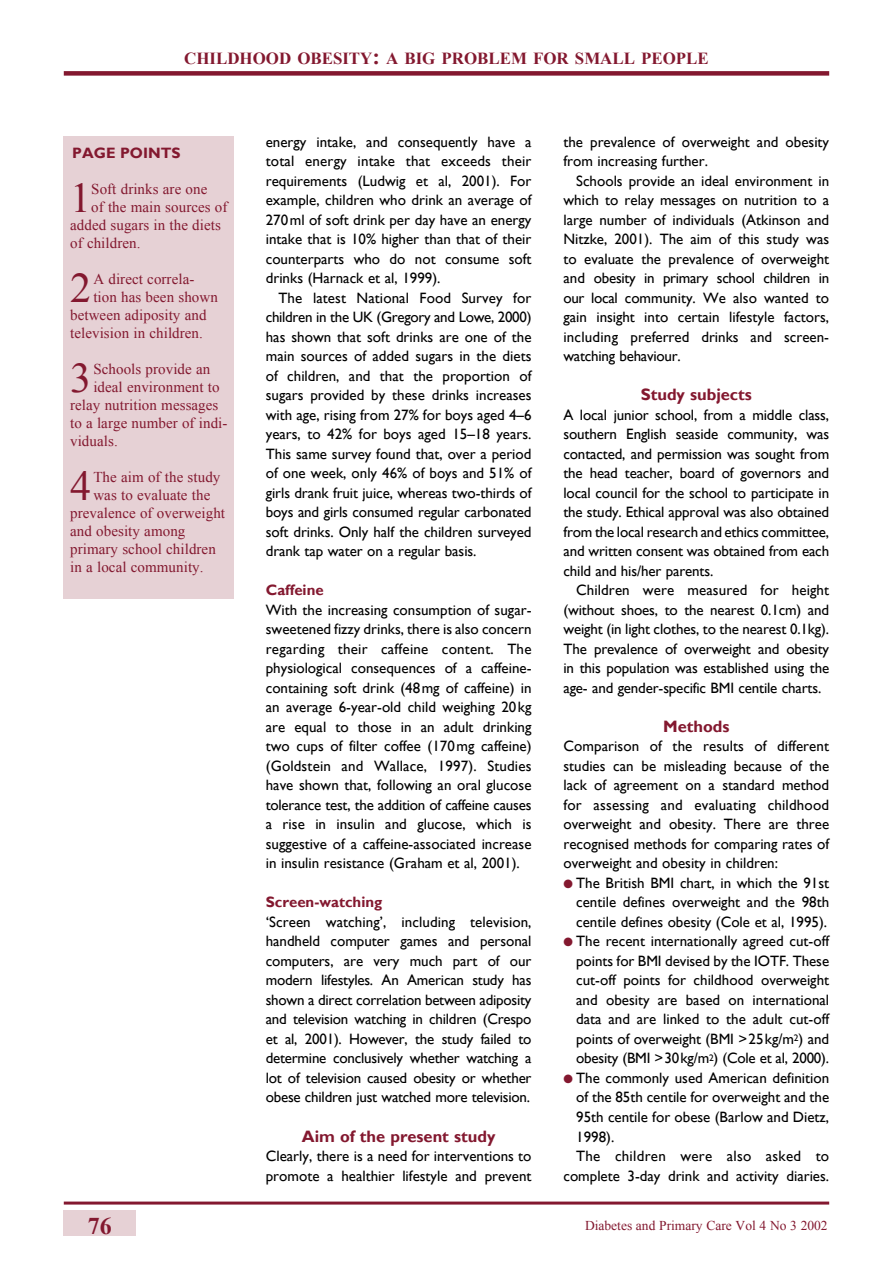
<style>
.page{position:relative;width:893px;height:1263px;background:#fff}
.page>*{position:absolute;margin:0;border:0;box-sizing:border-box;transform-origin:0 0}
.t1{font:42.15px "Times New Roman";color:#83182f}
.t2{font:700 24px "Times New Roman";color:#83182f}
.t3{font:700 16.8px "Times New Roman";color:#83182f}
.t4{font:700 16.5px "Gill Sans";color:#83182f}
.t5{font:15px/19.5px "Gill Sans";color:#000;text-align:justify}
.t6{font:15px "Times New Roman";letter-spacing:.005em;color:#83182f}
.t7{font:700 15px "Gill Sans";color:#83182f}
.t8{font:15px "Gill Sans";letter-spacing:.02em;color:#000}
.t9{font:13.5px "Times New Roman";color:#83182f}
.s1{font-size:22.5px}
.s2{color:#83182f}
</style>
<div class="page">
<div style="left:64px;top:1210px;width:72px;height:25px;background:#e6d1d5"></div>
<hr style="left:64px;top:1201px;width:765px;height:3px;background:#83182f">
<div style="left:64px;top:71px;width:765px;height:5px;background:#83182f"></div>
<div style="left:64px;top:136px;width:170px;height:463px;background:#e6d1d5"></div>
<p class="t3" style="left:184px;top:47px;width:526px">CHILDHOOD OBESITY<span class="s1">:</span> A BIG PROBLEM FOR SMALL PEOPLE</p>
<p class="t7" style="left:72px;top:144px;width:99px">Page points</p>
<h1 class="t1" style="left:70px;top:170px;width:23px">1</h1>
<p class="t6" style="left:91px;top:179px;width:118px">Soft drinks are one</p>
<p class="t6" style="left:91px;top:197px;width:138px">of the main sources of</p>
<p class="t6" style="left:70px;top:215px;width:152px">added sugars in the diets</p>
<p class="t6" style="left:70px;top:233px;width:72px">of children.</p>
<h1 class="t1" style="left:70px;top:260px;width:23px">2</h1>
<p class="t6" style="left:93px;top:269px;width:103px">A direct correla-</p>
<p class="t6" style="left:93px;top:287px;width:126px">tion has been shown</p>
<p class="t6" style="left:70px;top:305px;width:138px">between adiposity and</p>
<p class="t6" style="left:70px;top:323px;width:134px">television in children.</p>
<h1 class="t1" style="left:70px;top:350px;width:23px">3</h1>
<p class="t6" style="left:93px;top:359px;width:119px">Schools provide an</p>
<p class="t6" style="left:93px;top:377px;width:128px">ideal environment to</p>
<p class="t6" style="left:70px;top:395px;width:150px">relay nutrition messages</p>
<p class="t6" style="left:70px;top:413px;width:159px">to a large number of indi-</p>
<p class="t6" style="left:70px;top:431px;width:49px">viduals.</p>
<h1 class="t1" style="left:70px;top:458px;width:23px">4</h1>
<p class="t6" style="left:93px;top:467px;width:129px">The aim of the study</p>
<p class="t6" style="left:93px;top:485px;width:119px">was to evaluate the</p>
<p class="t6" style="left:70px;top:503px;width:156px">prevalence of overweight</p>
<p class="t6" style="left:70px;top:521px;width:117px">and obesity among</p>
<p class="t6" style="left:70px;top:539px;width:147px">primary school children</p>
<p class="t6" style="left:70px;top:557px;width:135px">in a local community.</p>
<p class="t5" style="left:266px;top:132px;width:267px">energy intake, and consequently have a total energy intake that exceeds their requirements (Ludwig et al, 2001). For example, children who drink an average of 270ml of soft drink per day have an energy intake that is 10% higher than that of their counterparts who do not consume soft drinks (Harnack et al, 1999).</p>
<p class="t5" style="left:266px;top:288px;width:267px;text-indent:13px">The latest National Food Survey for children in the UK (Gregory and Lowe, 2000) has shown that soft drinks are one of the main sources of added sugars in the diets of children, and that the proportion of sugars provided by these drinks increases with age, rising from 27% for boys aged 4–6 years, to 42% for boys aged 15–18 years.<br>This same survey found that, over a period of one week, only 46% of boys and 51% of girls drank fruit juice, whereas two-thirds of boys and girls consumed regular carbonated soft drinks. Only half the children surveyed drank tap water on a regular basis.</p>
<p class="t7" style="left:266px;top:581px;width:59px">Caffeine</p>
<p class="t5" style="left:266px;top:600px;width:267px">With the increasing consumption of sugar&shy;sweetened fizzy drinks, there is also concern regarding their caffeine content. The physiological consequences of a caffeine&shy;containing soft drink (48mg of caffeine) in an average 6-year-old child weighing 20kg are equal to those in an adult drinking two cups of filter coffee (170mg caffeine) (Goldstein and Wallace, 1997). Studies have shown that, following an oral glucose tolerance test, the addition of caffeine causes a rise in insulin and glucose, which is suggestive of a caffeine-associated increase in insulin resistance (Graham et al, 2001).</p>
<p class="t7" style="left:266px;top:893px;width:118px">Screen-watching</p>
<p class="t5" style="left:266px;top:912px;width:267px">‘Screen watching’, including television, handheld computer games and personal computers, are very much part of our modern lifestyles. An American study has shown a direct correlation between adiposity and television watching in children (Crespo et al, 2001). However, the study failed to determine conclusively whether watching a lot of television caused obesity or whether obese children just watched more television.</p>
<p class="t4" style="left:302px;top:1126px;width:195px">Aim of the present study</p>
<p class="t5" style="left:266px;top:1146px;width:267px">Clearly, there is a need for interventions to promote a healthier lifestyle and prevent</p>
<p class="t5" style="left:563px;top:132px;width:267px">the prevalence of overweight and obesity from increasing further.</p>
<p class="t5" style="left:563px;top:171px;width:267px;text-indent:13px">Schools provide an ideal environment in which to relay messages on nutrition to a large number of individuals (Atkinson and Nitzke, 2001). The aim of this study was to evaluate the prevalence of overweight and obesity in primary school children in our local community. We also wanted to gain insight into certain lifestyle factors, including preferred drinks and screen&shy;watching behaviour.</p>
<p class="t4" style="left:641px;top:385px;width:113px">Study subjects</p>
<p class="t5" style="left:563px;top:405px;width:267px">A local junior school, from a middle class, southern English seaside community, was contacted, and permission was sought from the head teacher, board of governors and local council for the school to participate in the study. Ethical approval was also obtained from the local research and ethics committee, and written consent was obtained from each child and his/her parents.</p>
<p class="t5" style="left:563px;top:580px;width:267px;text-indent:13px">Children were measured for height (without shoes, to the nearest 0.1cm) and weight (in light clothes, to the nearest 0.1kg).<br>The prevalence of overweight and obesity in this population was established using the age- and gender-specific BMI centile charts.</p>
<p class="t4" style="left:663px;top:716px;width:68px">Methods</p>
<p class="t5" style="left:563px;top:736px;width:267px">Comparison of the results of different studies can be misleading because of the lack of agreement on a standard method for assessing and evaluating childhood overweight and obesity. There are three recognised methods for comparing rates of overweight and obesity in children:</p>
<p class="t5" style="left:576px;top:873px;width:255px;text-indent:-13px"><span class="s2">●</span> The British BMI chart, in which the 91st centile defines overweight and the 98th centile defines obesity (Cole et al, 1995).</p>
<p class="t5" style="left:576px;top:931px;width:255px;text-indent:-13px"><span class="s2">●</span> The recent internationally agreed cut-off points for BMI devised by the IOTF. These cut-off points for childhood overweight and obesity are based on international data and are linked to the adult cut-off points of overweight (BMI &gt;25kg/m<sup>2</sup>) and obesity (BMI &gt;30kg/m<sup>2</sup>) (Cole et al, 2000).</p>
<p class="t5" style="left:563px;top:1068px;width:267px"><span class="s2">●</span> The commonly used American definition</p>
<p class="t5" style="left:576px;top:1087px;width:254px">of the 85th centile for overweight and the</p>
<p class="t5" style="left:576px;top:1107px;width:254px">95th centile for obese (Barlow and Dietz,</p>
<p class="t5" style="left:576px;top:1126px;width:40px">1998).</p>
<p class="t8" style="left:576px;top:1147px;width:255px">The children were also asked to</p>
<p class="t5" style="left:563px;top:1165px;width:267px">complete 3-day drink and activity diaries.</p>
<h2 class="t2" style="left:88px;top:1209px;width:25px">76</h2>
<p class="t9" style="left:585px;top:1217px;width:244px">Diabetes and Primary Care Vol 4 No 3 2002</p>
</div>
